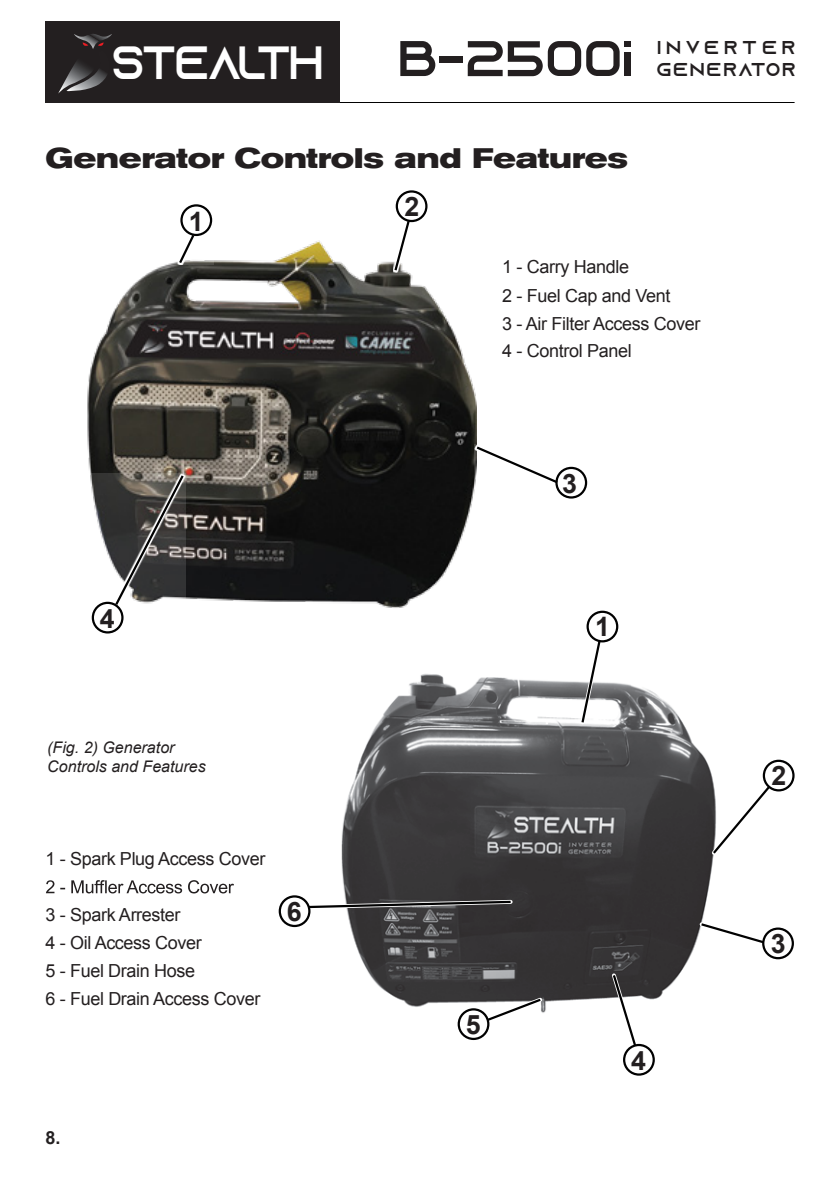
<style>
.page{position:relative;width:840px;height:1191px;background:#fff}
.page>*{position:absolute;margin:0;border:0;box-sizing:border-box;transform-origin:0 0}
.t1{font:46.6px "Azonix";letter-spacing:-.055em;color:#fff;scale:.93 1}
.t2{font:700 28px "Akzidenz Grot Ext BQ";color:#231f20}
.t3{font:700 26.8px "Arial";color:#231f20}
.t4{font:18.6px/22.4px "Azonix";letter-spacing:.1em;color:#231f20}
.t5{font:18px/28px "Arial";letter-spacing:-.02em;color:#231f20}
.t6{font:700 18px "Arial";color:#231f20}
.t7{font:italic 16px/19.2px "Arial";color:#231f20}
</style>
<div class="page">
<img style="left:87px;top:241px;width:389px;height:367px">
<img style="left:341px;top:674px;width:372px;height:391px">
<div style="left:177px;top:202px;width:37px;height:63px;background:#fff"></div>
<div style="left:180px;top:204px;width:32px;height:32px;border:2px solid #010101;border-radius:50%"></div>
<svg style="left:177px;top:232px;width:19px;height:34px"></svg>
<div style="left:392px;top:189px;width:37px;height:83px;background:#fff"></div>
<div style="left:395px;top:190px;width:32px;height:32px;border:2px solid #010101;border-radius:50%"></div>
<svg style="left:392px;top:218px;width:19px;height:55px"></svg>
<div style="left:474px;top:445px;width:114px;height:60px;background:#fff"></div>
<svg style="left:474px;top:444px;width:85px;height:41px"></svg>
<div style="left:555px;top:467px;width:32px;height:31px;border:2px solid #010101;border-radius:50%"></div>
<svg style="left:90px;top:473px;width:95px;height:161px"></svg>
<div style="left:92px;top:602px;width:31px;height:31px;border:2px solid #010101;border-radius:50%"></div>
<svg style="left:113px;top:473px;width:72px;height:134px;background:#5e5d5b"></svg>
<svg style="left:46px;top:880px;width:188px;height:13px"></svg>
<div style="left:585px;top:610px;width:34px;height:33px;border:4px solid #fff;border-radius:50%"></div>
<div style="left:621px;top:1043px;width:34px;height:33px;border:4px solid #fff;border-radius:50%"></div>
<div style="left:456px;top:1007px;width:34px;height:34px;border:4px solid #fff;border-radius:50%"></div>
<div style="left:760px;top:926px;width:34px;height:34px;border:4px solid #fff;border-radius:50%"></div>
<div style="left:761px;top:759px;width:34px;height:33px;border:4px solid #fff;border-radius:50%"></div>
<div style="left:278px;top:894px;width:33px;height:34px;border:4px solid #fff;border-radius:50%"></div>
<div style="left:586px;top:610px;width:32px;height:32px;border:2px solid #010101;border-radius:50%"></div>
<svg style="left:577px;top:612px;width:32px;height:115px"></svg>
<div style="left:622px;top:1044px;width:32px;height:31px;border:2px solid #010101;border-radius:50%"></div>
<svg style="left:608px;top:970px;width:41px;height:103px"></svg>
<div style="left:457px;top:1008px;width:32px;height:32px;border:2px solid #010101;border-radius:50%"></div>
<svg style="left:462px;top:994px;width:83px;height:44px"></svg>
<div style="left:761px;top:927px;width:32px;height:32px;border:2px solid #010101;border-radius:50%"></div>
<svg style="left:696px;top:919px;width:93px;height:38px"></svg>
<div style="left:762px;top:759px;width:32px;height:32px;border:2px solid #010101;border-radius:50%"></div>
<svg style="left:707px;top:760px;width:82px;height:98px"></svg>
<div style="left:278px;top:895px;width:32px;height:32px;border:2px solid #010101;border-radius:50%"></div>
<svg style="left:283px;top:897px;width:231px;height:29px"></svg>
<hr style="left:45px;top:102px;width:749px;height:1px;background:#010101">
<div style="left:45px;top:21px;width:295px;height:81px;background:#231f20"></div>
<svg style="left:58px;top:34px;width:54px;height:60px"></svg>
<svg style="left:400px;top:41px;width:35px;height:35px"></svg>
<div style="left:439px;top:56px;width:23px;height:7px;background:#231f20"></div>
<svg style="left:467px;top:41px;width:163px;height:35px"></svg>
<div style="left:624px;top:53px;width:6px;height:23px;background:#231f20"></div>
<h1 class="t1" style="left:112px;top:42px;width:229px">STEALTH</h1>
<p class="t4" style="left:656px;top:37px;width:141px">INVERTER<br>GENERATOR</p>
<h2 class="t2" style="left:45px;top:142px;width:584px">Generator Controls and Features</h2>
<h3 class="t3" style="left:188px;top:203px;width:16px">1</h3>
<h3 class="t3" style="left:100px;top:600px;width:16px">4</h3>
<p class="t7" style="left:47px;top:737px;width:160px">(Fig. 2) Generator<br>Controls and Features</p>
<p class="t5" style="left:45px;top:845px;width:221px">1 - Spark Plug Access Cover</p>
<p class="t5" style="left:45px;top:901px;width:216px">3 - Spark Arrester<br>4 - Oil Access Cover<br>5 - Fuel Drain Hose<br>6 - Fuel Drain Access Cover</p>
<h3 class="t3" style="left:286px;top:894px;width:16px">6</h3>
<p class="t6" style="left:45px;top:1126px;width:17px">8.</p>
<h3 class="t3" style="left:404px;top:188px;width:16px">2</h3>
<p class="t5" style="left:502px;top:253px;width:199px">1 - Carry Handle<br>2 - Fuel Cap and Vent<br>3 - Air Filter Access Cover<br>4 - Control Panel</p>
<h3 class="t3" style="left:562px;top:466px;width:16px">3</h3>
<h3 class="t3" style="left:594px;top:609px;width:16px">1</h3>
<h3 class="t3" style="left:465px;top:1007px;width:16px">5</h3>
<h3 class="t3" style="left:630px;top:1042px;width:16px">4</h3>
<h3 class="t3" style="left:771px;top:758px;width:16px">2</h3>
<h3 class="t3" style="left:770px;top:925px;width:16px">3</h3>
</div>
